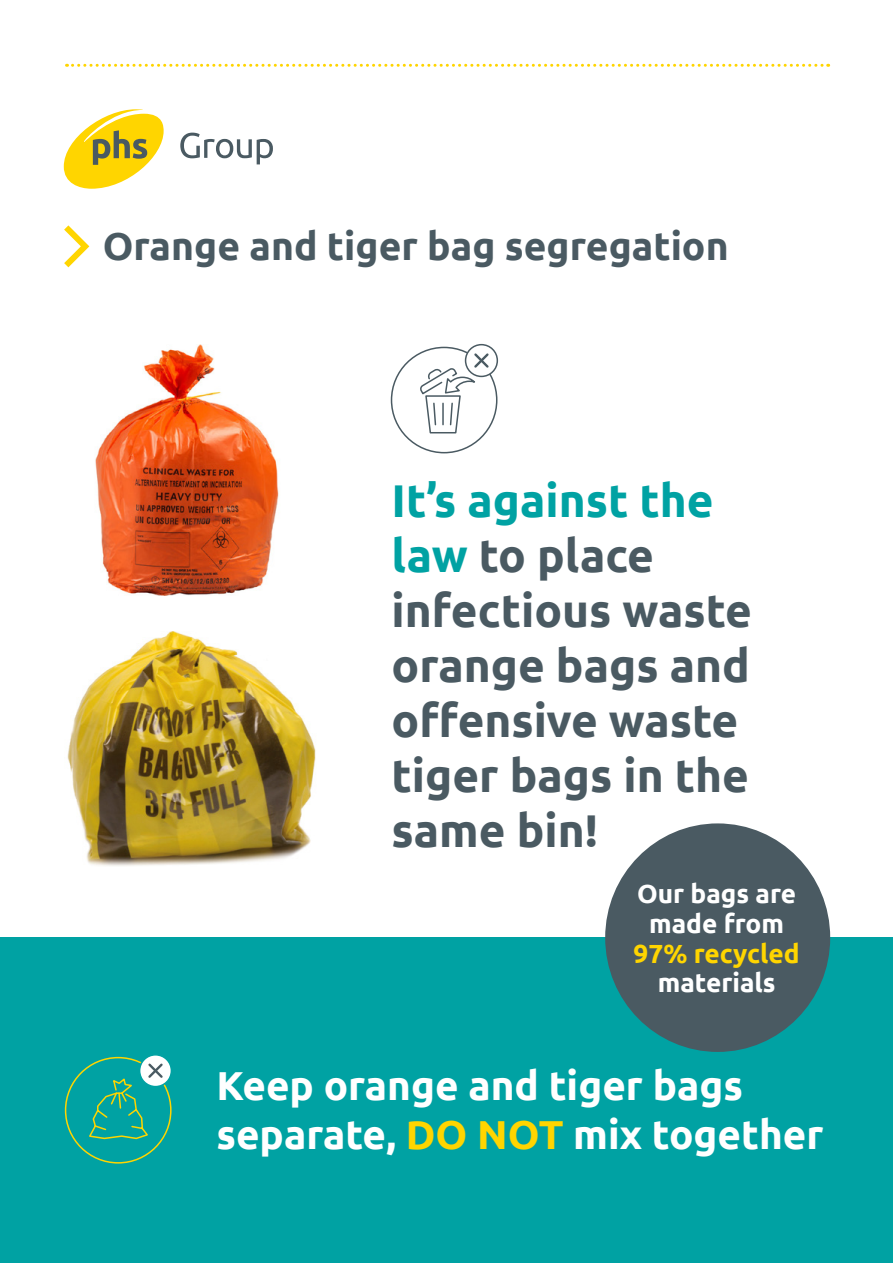
<style>
.page{position:relative;width:893px;height:1263px;background:#fff}
.page>*{position:absolute;margin:0;border:0;box-sizing:border-box;transform-origin:0 0}
.t1{font:700 45.9px/55.1px "Ubuntu";color:#4a5a62}
.t2{font:700 40.35px/48.4px "Ubuntu";color:#fff}
.t3{font:700 39px "Ubuntu";color:#4a5a62}
.t4{font:700 26.25px/29.7px "Ubuntu";color:#fff;text-align:center}
.t5{font:700 26.25px "Ubuntu";color:#ffd500}
.s1{color:#00a2a3}
.s2{color:#ffd500}
</style>
<div class="page">
<div style="left:0;top:938px;width:893px;height:325px;background:#00a2a3"></div>
<svg style="left:67px;top:64px;width:762px;height:3px"></svg>
<svg style="left:64px;top:109px;width:100px;height:80px"></svg>
<svg style="left:180px;top:133px;width:93px;height:31px"></svg>
<img style="left:95px;top:345px;width:184px;height:251px">
<img style="left:67px;top:631px;width:249px;height:235px">
<svg style="left:64px;top:225px;width:26px;height:43px"></svg>
<div style="left:65px;top:1057px;width:107px;height:106px;border:2px solid #ffd500;border-radius:50%"></div>
<div style="left:140px;top:1055px;width:31px;height:31px;background:#fff;border-radius:50%"></div>
<div style="left:139px;top:1054px;width:33px;height:33px;border:2px solid #00a2a3;border-radius:50%"></div>
<svg style="left:87px;top:1061px;width:78px;height:79px"></svg>
<div style="left:391px;top:347px;width:106px;height:106px;border:2px solid #4a5a62;border-radius:50%"></div>
<div style="left:465px;top:344px;width:33px;height:33px;border:2px solid #4a5a62;border-radius:50%"></div>
<svg style="left:419px;top:351px;width:72px;height:83px"></svg>
<div style="left:605px;top:823px;width:225px;height:229px;background:#4a5a62;border-radius:50%"></div>
<p class="t3" style="left:103px;top:223px;width:627px">Orange and tiger bag segregation</p>
<p class="t1" style="left:391px;top:472px;width:362px"><span class="s1">It’s against the law</span> to place infectious waste orange bags and offensive waste tiger bags in the same bin!</p>
<p class="t4" style="left:637px;top:879px;width:161px">Our bags are made from</p>
<p class="t5" style="left:634px;top:937px;width:168px">97% recycled</p>
<p class="t4" style="left:658px;top:968px;width:119px">materials</p>
<p class="t2" style="left:216px;top:1061px;width:609px">Keep orange and tiger bags separate, <span class="s2">DO NOT</span> mix together</p>
</div>
